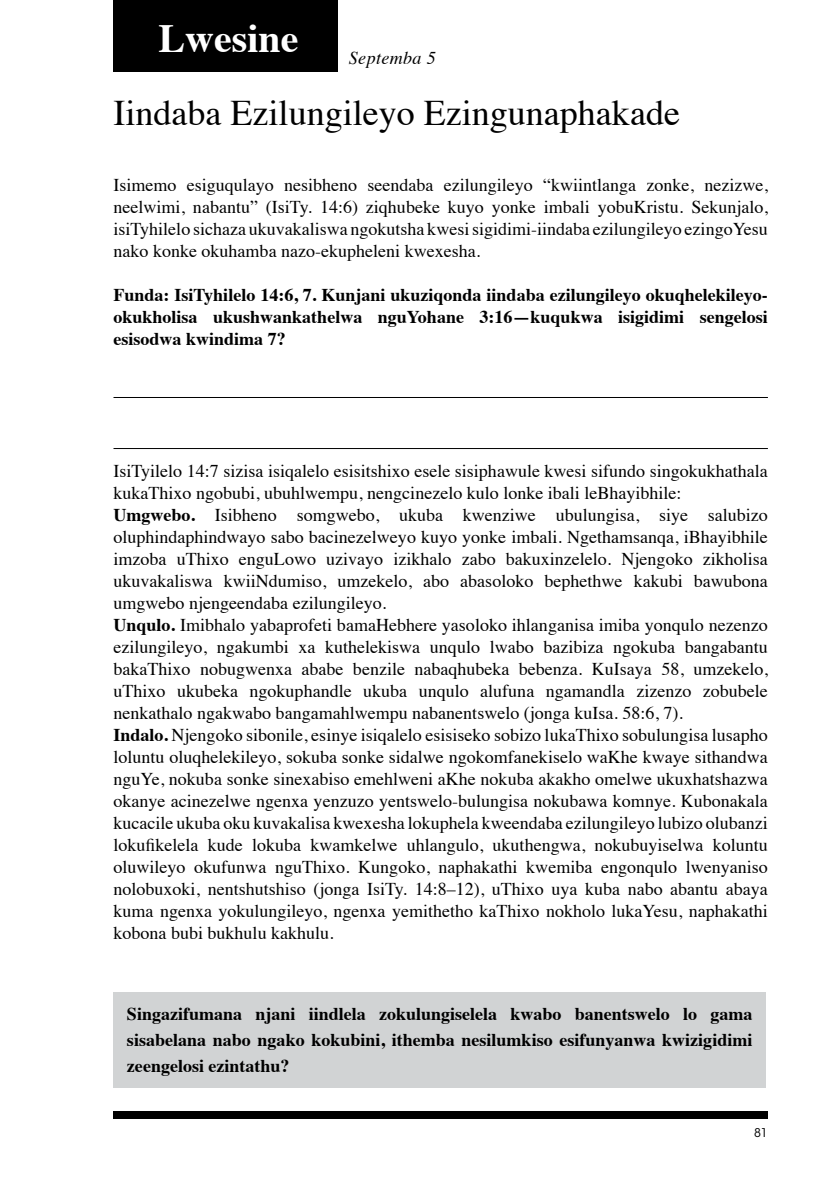
<style>
.page{position:relative;width:840px;height:1191px;background:#fff}
.page>*{position:absolute;margin:0;border:0;box-sizing:border-box;transform-origin:0 0}
.t1{font:700 40px "Times";color:#fff}
.t2{font:36px "Times";color:#000}
.t3{font:18px/22px "Times";color:#000;text-align:justify}
.t4{font:700 18px/22px "Times";color:#000;text-align:justify}
.t5{font:italic 18px "Times";letter-spacing:.02em;color:#000}
.t6{font:12px "ITC Avant Garde Std";color:#000}
.s1{font-weight:700}
</style>
<div class="page">
<div style="left:113px;top:1111px;width:654px;height:8px;background:#000"></div>
<div style="left:113px;top:0;width:225px;height:71px;background:#000"></div>
<hr style="left:113px;top:448px;width:654px;height:1px;background:#000">
<hr style="left:113px;top:397px;width:654px;height:1px;background:#000">
<div style="left:113px;top:992px;width:652px;height:96px;background:#d1d3d4"></div>
<h1 class="t1" style="left:158px;top:0;width:141px">Lwesine</h1>
<p class="t5" style="left:349px;top:42px;width:88px">Septemba 5</p>
<h2 class="t2" style="left:113px;top:80px;width:567px">Iindaba Ezilungileyo Ezingunaphakade</h2>
<p class="t3" style="left:113px;top:173px;width:655px">Isimemo esiguqulayo nesibheno seendaba ezilungileyo “kwiintlanga zonke, nezizwe, neelwimi, nabantu” (IsiTy. 14:6) ziqhubeke kuyo yonke imbali yobuKristu. Sekunjalo, isiTyhilelo sichaza ukuvakaliswa ngokutsha kwesi sigidimi-iindaba ezilungileyo ezingoYesu nako konke okuhamba nazo-ekupheleni kwexesha.</p>
<p class="t4" style="left:113px;top:282px;width:655px">Funda: IsiTyhilelo 14:6, 7. Kunjani ukuziqonda iindaba ezilungileyo okuqhelekileyo&shy;okukholisa ukushwankathelwa nguYohane 3:16—kuqukwa isigidimi sengelosi esisodwa kwindima 7?</p>
<p class="t3" style="left:113px;top:459px;width:655px;text-align:left">IsiTyilelo 14:7 sizisa isiqalelo esisitshixo esele sisiphawule kwesi sifundo singokukhathala kukaThixo ngobubi, ubuhlwempu, nengcinezelo kulo lonke ibali leBhayibhile:<br><span class="s1">Umgwebo.</span> Isibheno somgwebo, ukuba kwenziwe ubulungisa, siye salubizo oluphindaphindwayo sabo bacinezelweyo kuyo yonke imbali. Ngethamsanqa, iBhayibhile imzoba uThixo enguLowo uzivayo izikhalo zabo bakuxinzelelo. Njengoko zikholisa ukuvakaliswa kwiiNdumiso, umzekelo, abo abasoloko bephethwe kakubi bawubona umgwebo njengeendaba ezilungileyo.<br><span class="s1">Unqulo.</span> Imibhalo yabaprofeti bamaHebhere yasoloko ihlanganisa imiba yonqulo nezenzo ezilungileyo, ngakumbi xa kuthelekiswa unqulo lwabo bazibiza ngokuba bangabantu bakaThixo nobugwenxa ababe benzile nabaqhubeka bebenza. KuIsaya 58, umzekelo, uThixo ukubeka ngokuphandle ukuba unqulo alufuna ngamandla zizenzo zobubele nenkathalo ngakwabo bangamahlwempu nabanentswelo (jonga kuIsa. 58:6, 7).<br><span class="s1">Indalo.</span> Njengoko sibonile, esinye isiqalelo esisiseko sobizo lukaThixo sobulungisa lusapho loluntu oluqhelekileyo, sokuba sonke sidalwe ngokomfanekiselo waKhe kwaye sithandwa nguYe, nokuba sonke sinexabiso emehlweni aKhe nokuba akakho omelwe ukuxhatshazwa okanye acinezelwe ngenxa yenzuzo yentswelo-bulungisa nokubawa komnye. Kubonakala kucacile ukuba oku kuvakalisa kwexesha lokuphela kweendaba ezilungileyo lubizo olubanzi lokufikelela kude lokuba kwamkelwe uhlangulo, ukuthengwa, nokubuyiselwa koluntu oluwileyo okufunwa nguThixo. Kungoko, naphakathi kwemiba engonqulo lwenyaniso nolobuxoki, nentshutshiso (jonga IsiTy. 14:8–12), uThixo uya kuba nabo abantu abaya kuma ngenxa yokulungileyo, ngenxa yemithetho kaThixo nokholo lukaYesu, naphakathi kobona bubi bukhulu kakhulu.</p>
<p class="t4" style="left:127px;top:999px;width:626px;line-height:26px">Singazifumana njani iindlela zokulungiselela kwabo banentswelo lo gama sisabelana nabo ngako kokubini, ithemba nesilumkiso esifunyanwa kwizigidimi zeengelosi ezintathu?</p>
<p class="t6" style="left:753px;top:1125px;width:15px">81</p>
</div>
